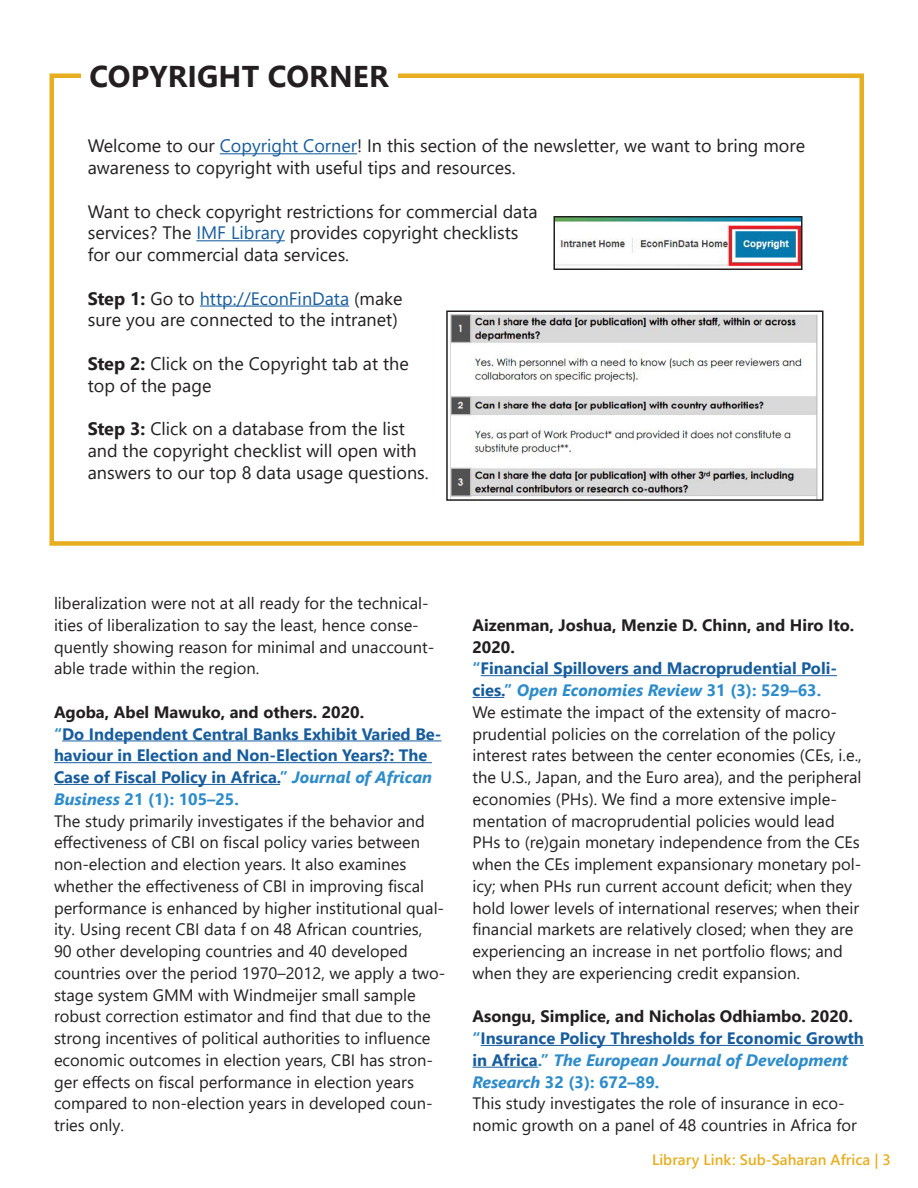
<style>
.page{position:relative;width:918px;height:1188px;background:#fff}
.page>*{position:absolute;margin:0;border:0;box-sizing:border-box;transform-origin:0 0}
.database_highlight{font:700 30px "Segoe UI";letter-spacing:.005em;color:#231f20}
.t1{font:18px/21.8px "Segoe UI";color:#231f20}
.Abstract__basic_11pt{font:16.5px/21.8px "Segoe UI";color:#231f20}
.Title__blue__bold_11{font:700 16.5px/21.8px "Segoe UI";color:#175d9e}
.Author__bold{font:700 16.5px/21.8px "Segoe UI";color:#231f20}
.t2{font:600 15px "Segoe UI";color:#e7ae1f}
.s1{color:#175d9e}
.s2{font-weight:700}
.s3{color:#2d8ccb}
.s4{font-style:italic;color:#2d8ccb}
</style>
<div class="page">
<hr style="left:481px;top:675px;width:356px;height:1px;background:#175d9e">
<hr style="left:472px;top:697px;width:32px;height:1px;background:#175d9e">
<hr style="left:481px;top:1045px;width:383px;height:1px;background:#175d9e">
<hr style="left:472px;top:1067px;width:66px;height:1px;background:#175d9e">
<hr style="left:62px;top:740px;width:380px;height:1px;background:#175d9e">
<hr style="left:54px;top:762px;width:378px;height:1px;background:#175d9e">
<hr style="left:54px;top:784px;width:226px;height:1px;background:#175d9e">
<svg style="left:49px;top:73px;width:815px;height:473px"></svg>
<div style="left:81px;top:48px;width:316px;height:41px;background:#fff"></div>
<img style="left:449px;top:313px;width:372px;height:185px">
<div style="left:446px;top:310px;width:378px;height:191px;border:2px solid #231f20"></div>
<img style="left:557px;top:219px;width:242px;height:48px">
<div style="left:554px;top:216px;width:248px;height:54px;border:2px solid #231f20"></div>
<p class="database_highlight" style="left:89px;top:48px;width:301px">COPYRIGHT CORNER</p>
<p class="t1" style="left:88px;top:133px;width:719px">Welcome to our <span class="s1">Copyright Corner</span>! In this section of the newsletter, we want to bring more awareness to copyright with useful tips and resources.</p>
<p class="t1" style="left:88px;top:199px;width:451px">Want to check copyright restrictions for commercial data services? The <span class="s1">IMF Library</span> provides copyright checklists for our commercial data services.</p>
<p class="t1" style="left:88px;top:286px;width:316px"><span class="s2">Step 1:</span> Go to <span class="s1">http://EconFinData</span> (make sure you are connected to the intranet)</p>
<p class="t1" style="left:88px;top:351px;width:323px"><span class="s2">Step 2:</span> Click on the Copyright tab at the top of the page</p>
<p class="t1" style="left:88px;top:416px;width:343px"><span class="s2">Step 3:</span> Click on a database from the list and the copyright checklist will open with answers to our top 8 data usage questions.</p>
<p class="Abstract__basic_11pt" style="left:54px;top:591px;width:382px">liberalization were not at all ready for the technical&shy;ities of liberalization to say the least, hence conse&shy;quently showing reason for minimal and unaccount&shy;able trade within the region.</p>
<p class="Author__bold" style="left:54px;top:700px;width:312px">Agoba, Abel Mawuko, and others. 2020.</p>
<p class="Title__blue__bold_11" style="left:54px;top:721px;width:389px"><span class="s3">“</span>Do Independent Central Banks Exhibit Varied Be&shy;haviour in Election and Non-Election Years?: The Case of Fiscal Policy in Africa.<span class="s3">”</span> <span class="s4">Journal of African Business</span> <span class="s3">21 (1): 105–25.</span></p>
<p class="Abstract__basic_11pt" style="left:54px;top:808px;width:393px">The study primarily investigates if the behavior and effectiveness of CBI on fiscal policy varies between non-election and election years. It also examines whether the effectiveness of CBI in improving fiscal performance is enhanced by higher institutional qual&shy;ity. Using recent CBI data f on 48 African countries,<br>90 other developing countries and 40 developed countries over the period 1970–2012, we apply a two&shy;stage system GMM with Windmeijer small sample robust correction estimator and find that due to the strong incentives of political authorities to influence economic outcomes in election years, CBI has stron&shy;ger effects on fiscal performance in election years compared to non-election years in developed coun&shy;tries only.</p>
<p class="Author__bold" style="left:472px;top:613px;width:383px">Aizenman, Joshua, Menzie D. Chinn, and Hiro Ito.<br>2020.</p>
<p class="Title__blue__bold_11" style="left:472px;top:656px;width:366px"><span class="s3">“</span>Financial Spillovers and Macroprudential Poli&shy;cies.<span class="s3">”</span> <span class="s4">Open Economies Review</span> <span class="s3">31 (3): 529–63.</span></p>
<p class="Abstract__basic_11pt" style="left:472px;top:700px;width:391px">We estimate the impact of the extensity of macro&shy;prudential policies on the correlation of the policy interest rates between the center economies (CEs, i.e., the U.S., Japan, and the Euro area), and the peripheral economies (PHs). We find a more extensive imple&shy;mentation of macroprudential policies would lead PHs to (re)gain monetary independence from the CEs when the CEs implement expansionary monetary pol&shy;icy; when PHs run current account deficit; when they hold lower levels of international reserves; when their financial markets are relatively closed; when they are experiencing an increase in net portfolio flows; and when they are experiencing credit expansion.</p>
<p class="Author__bold" style="left:472px;top:1004px;width:382px">Asongu, Simplice, and Nicholas Odhiambo. 2020.</p>
<p class="Title__blue__bold_11" style="left:472px;top:1026px;width:393px"><span class="s3">“</span>Insurance Policy Thresholds for Economic Growth in Africa<span class="s3">.”</span> <span class="s4">The European Journal of Development<br>Research</span> <span class="s3">32 (3): 672–89.</span></p>
<p class="Abstract__basic_11pt" style="left:472px;top:1091px;width:386px">This study investigates the role of insurance in eco&shy;nomic growth on a panel of 48 countries in Africa for</p>
<p class="t2" style="left:652px;top:1146px;width:240px">Library Link: Sub-Saharan Africa | 3</p>
</div>
